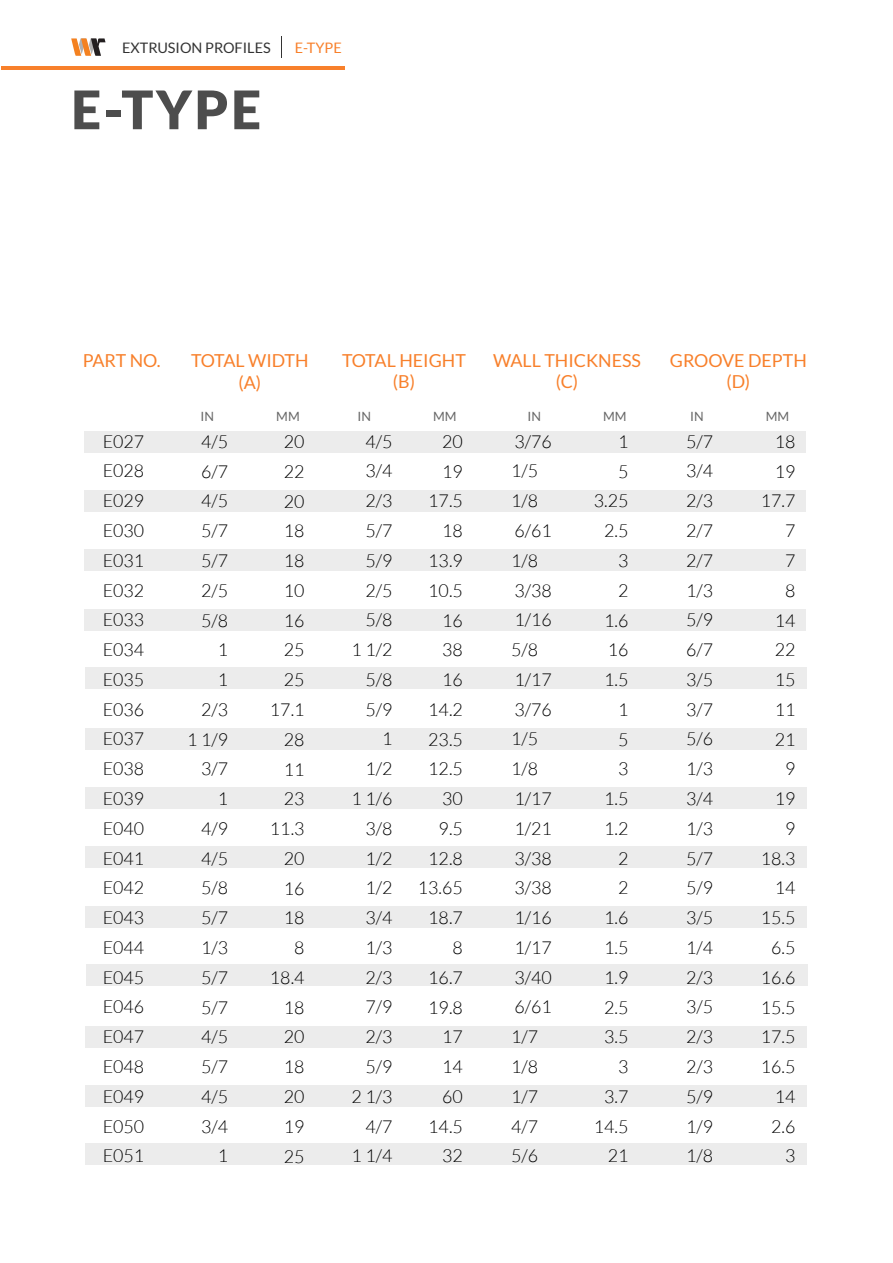
<style>
.page{position:relative;width:893px;height:1263px;background:#fff}
.page>*{position:absolute;margin:0;border:0;box-sizing:border-box;transform-origin:0 0}
.t1{font:900 53.1px "Lato";color:#4d4d4d}
.t2{font:300 17.85px/29.7px "Lato";color:#000;text-align:right}
.t3{font:17.85px/21.5px "Lato";color:#f8802b;text-align:center}
.t4{font:17.85px/21.5px "Lato";letter-spacing:-.025em;color:#f8802b;text-align:center}
.t5{font:14.4px "Lato";color:#333}
.t6{font:14.4px "Lato";color:#f8802b}
.t7{font:12.75px "Lato";color:#666}
</style>
<div class="page">
<div style="left:85px;top:728px;width:721px;height:22px;background:#e6e6e6"></div>
<div style="left:85px;top:787px;width:721px;height:22px;background:#e6e6e6"></div>
<div style="left:85px;top:846px;width:721px;height:21px;background:#e6e6e6"></div>
<div style="left:85px;top:906px;width:721px;height:21px;background:#e6e6e6"></div>
<div style="left:87px;top:964px;width:721px;height:22px;background:#e6e6e6"></div>
<div style="left:85px;top:1026px;width:721px;height:21px;background:#e6e6e6"></div>
<div style="left:85px;top:1085px;width:721px;height:22px;background:#e6e6e6"></div>
<div style="left:85px;top:1143px;width:721px;height:22px;background:#e6e6e6"></div>
<svg style="left:71px;top:38px;width:35px;height:18px"></svg>
<hr style="left:1px;top:67px;width:343px;height:3px;background:#f8802b">
<div style="left:84px;top:431px;width:721px;height:22px;background:#e6e6e6"></div>
<div style="left:84px;top:490px;width:721px;height:22px;background:#e6e6e6"></div>
<div style="left:84px;top:549px;width:721px;height:21px;background:#e6e6e6"></div>
<div style="left:84px;top:609px;width:721px;height:21px;background:#e6e6e6"></div>
<div style="left:86px;top:667px;width:721px;height:22px;background:#e6e6e6"></div>
<p class="t5" style="left:122px;top:40px;width:150px">EXTRUSION PROFILES</p>
<p class="t6" style="left:295px;top:40px;width:48px">E-TYPE</p>
<h1 class="t1" style="left:71px;top:79px;width:191px">E-TYPE</h1>
<p class="t3" style="left:342px;top:349px;width:125px">TOTAL HEIGHT (B)</p>
<p class="t3" style="left:493px;top:349px;width:150px">WALL THICKNESS (C)</p>
<p class="t3" style="left:670px;top:349px;width:138px">GROOVE DEPTH (D)</p>
<p class="t3" style="left:83px;top:350px;width:79px">PART NO.</p>
<p class="t4" style="left:191px;top:350px;width:119px">TOTAL WIDTH (A)</p>
<p class="t7" style="left:201px;top:410px;width:15px">IN</p>
<p class="t7" style="left:433px;top:410px;width:25px">MM</p>
<p class="t2" style="left:352px;top:426px;width:42px">4/5<br>3/4<br>2/3<br>5/7<br>5/9<br>2/5<br>5/8<br>1 1/2<br>5/8<br>5/9<br>1<br>1/2<br>1 1/6<br>3/8<br>1/2<br>1/2<br>3/4<br>1/3<br>2/3<br>7/9<br>2/3<br>5/9<br>2 1/3<br>4/7<br>1 1/4</p>
<p class="t2" style="left:418px;top:427px;width:46px">20<br>19<br>17.5<br>18<br>13.9<br>10.5<br>16<br>38<br>16<br>14.2<br>23.5<br>12.5<br>30<br>9.5<br>12.8<br>13.65<br>18.7<br>8<br>16.7<br>19.8<br>17<br>14<br>60<br>14.5<br>32</p>
<p class="t7" style="left:276px;top:410px;width:25px">MM</p>
<p class="t7" style="left:357px;top:410px;width:15px">IN</p>
<p class="t7" style="left:603px;top:410px;width:25px">MM</p>
<p class="t2" style="left:511px;top:426px;width:42px;text-align:left">3/76<br>1/5<br>1/8<br>6/61<br>1/8<br>3/38<br>1/16<br>5/8<br>1/17<br>3/76<br>1/5<br>1/8<br>1/17<br>1/21<br>3/38<br>3/38<br>1/16<br>1/17<br>3/40<br>6/61<br>1/7<br>1/8<br>1/7<br>4/7<br>5/6</p>
<p class="t2" style="left:594px;top:427px;width:36px">1<br>5<br>3.25<br>2.5<br>3<br>2<br>1.6<br>16<br>1.5<br>1<br>5<br>3<br>1.5<br>1.2<br>2<br>2<br>1.6<br>1.5<br>1.9<br>2.5<br>3.5<br>3<br>3.7<br>14.5<br>21</p>
<p class="t7" style="left:528px;top:410px;width:15px">IN</p>
<p class="t7" style="left:766px;top:410px;width:25px">MM</p>
<p class="t2" style="left:686px;top:426px;width:29px;text-align:justify">5/7<br>3/4<br>2/3<br>2/7<br>2/7<br>1/3<br>5/9<br>6/7<br>3/5<br>3/7<br>5/6<br>1/3<br>3/4<br>1/3<br>5/7<br>5/9<br>3/5<br>1/4<br>2/3<br>3/5<br>2/3<br>2/3<br>5/9<br>1/9<br>1/8</p>
<p class="t2" style="left:761px;top:427px;width:36px">18<br>19<br>17.7<br>7<br>7<br>8<br>14<br>22<br>15<br>11<br>21<br>9<br>19<br>9<br>18.3<br>14<br>15.5<br>6.5<br>16.6<br>15.5<br>17.5<br>16.5<br>14<br>2.6<br>3</p>
<p class="t7" style="left:690px;top:410px;width:15px">IN</p>
<p class="t2" style="left:103px;top:426px;width:43px;text-align:justify">E027<br>E028<br>E029<br>E030<br>E031<br>E032<br>E033<br>E034<br>E035<br>E036<br>E037<br>E038<br>E039<br>E040<br>E041<br>E042<br>E043<br>E044<br>E045<br>E046<br>E047<br>E048<br>E049<br>E050<br>E051</p>
<p class="t2" style="left:187px;top:427px;width:42px">4/5<br>6/7<br>4/5<br>5/7<br>5/7<br>2/5<br>5/8<br>1<br>1<br>2/3<br>1 1/9<br>3/7<br>1<br>4/9<br>4/5<br>5/8<br>5/7<br>1/3<br>5/7<br>5/7<br>4/5<br>5/7<br>4/5<br>3/4<br>1</p>
<p class="t2" style="left:270px;top:427px;width:36px">20<br>22<br>20<br>18<br>18<br>10<br>16<br>25<br>25<br>17.1<br>28<br>11<br>23<br>11.3<br>20<br>16<br>18<br>8<br>18.4<br>18<br>20<br>18<br>20<br>19<br>25</p>
</div>
